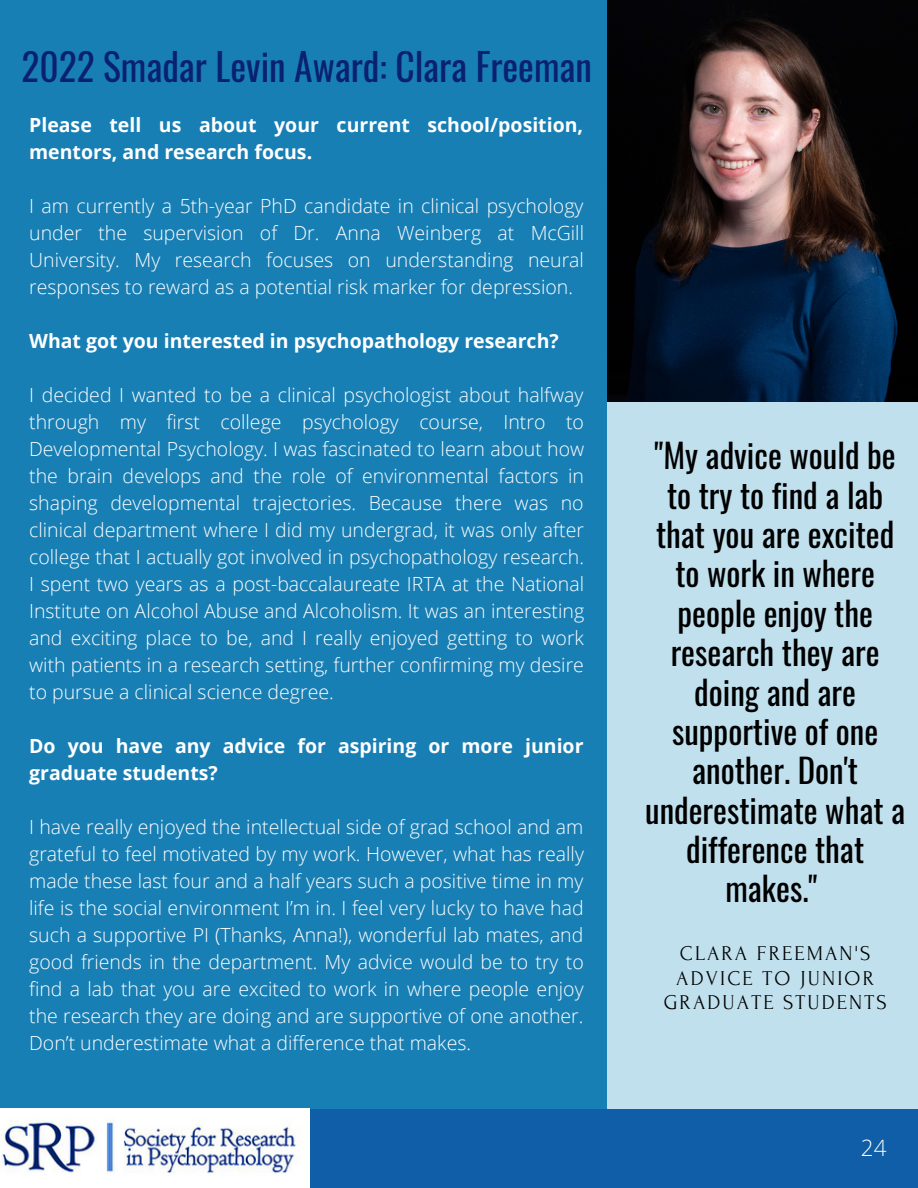
<style>
.page{position:relative;width:918px;height:1188px;background:#187fb5}
.page>*{position:absolute;margin:0;border:0;box-sizing:border-box;transform-origin:0 0}
.t1{font:37.5px "Oswald";color:#09216e}
.t2{font:33px/39.3px "Oswald";color:#000;text-align:center}
.t3{font:300 22.5px "Open Sans";color:#fff}
.t4{font:21px/24.8px "Forum";letter-spacing:.1em;color:#000;text-align:center}
.t5{font:300 19.5px/27px "Open Sans";color:#fff;text-align:justify}
.t6{font:700 19.5px/27px "Open Sans";color:#fff}
</style>
<div class="page">
<div style="left:607px;top:402px;width:311px;height:768px;background:#c0e0ed"></div>
<div style="left:0;top:1109px;width:918px;height:79px;background:#105ea7"></div>
<img style="left:607px;top:0;width:311px;height:402px">
<img style="left:0;top:1109px;width:309px;height:79px">
<h1 class="t1" style="left:21px;top:38px;width:572px">2022 Smadar Levin Award: Clara Freeman</h1>
<p class="t6" style="left:29px;top:111px;width:556px">Please tell us about your current school/position, mentors, and research focus.</p>
<p class="t5" style="left:29px;top:192px;width:556px">I am currently a 5th-year PhD candidate in clinical psychology under the supervision of Dr. Anna Weinberg at McGill University. My research focuses on understanding neural responses to reward as a potential risk marker for depression.</p>
<p class="t6" style="left:29px;top:327px;width:531px">What got you interested in psychopathology research?</p>
<p class="t5" style="left:29px;top:381px;width:557px">I decided I wanted to be a clinical psychologist about halfway through my first college psychology course, Intro to Developmental Psychology. I was fascinated to learn about how the brain develops and the role of environmental factors in shaping developmental trajectories. Because there was no clinical department where I did my undergrad, it was only after college that I actually got involved in psychopathology research.<br>I spent two years as a post-baccalaureate IRTA at the National Institute on Alcohol Abuse and Alcoholism. It was an interesting and exciting place to be, and I really enjoyed getting to work with patients in a research setting, further confirming my desire to pursue a clinical science degree.</p>
<p class="t6" style="left:29px;top:732px;width:556px">Do you have any advice for aspiring or more junior graduate students?</p>
<p class="t5" style="left:29px;top:813px;width:556px">I have really enjoyed the intellectual side of grad school and am grateful to feel motivated by my work. However, what has really made these last four and a half years such a positive time in my life is the social environment I’m in. I feel very lucky to have had such a supportive PI (Thanks, Anna!), wonderful lab mates, and good friends in the department. My advice would be to try to find a lab that you are excited to work in where people enjoy the research they are doing and are supportive of one another.<br>Don’t underestimate what a difference that makes.</p>
<h2 class="t2" style="left:645px;top:435px;width:262px">"My advice would be to try to find a lab that you are excited to work in where people enjoy the research they are doing and are supportive of one another. Don't underestimate what a difference that makes."</h2>
<p class="t4" style="left:664px;top:941px;width:224px">CLARA FREEMAN'S<br>ADVICE TO JUNIOR<br>GRADUATE STUDENTS</p>
<p class="t3" style="left:861px;top:1132px;width:27px">24</p>
</div>
